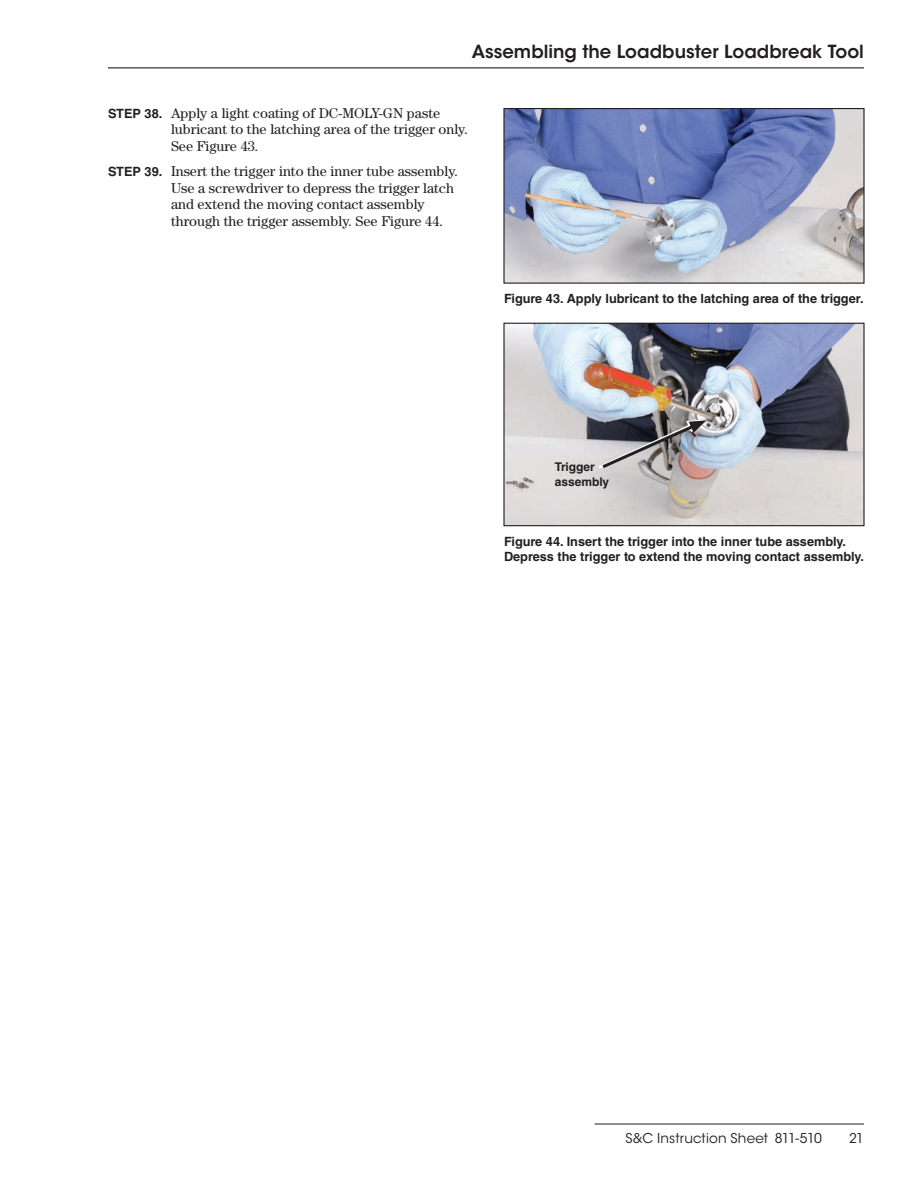
<style>
.page{position:relative;width:918px;height:1188px;background:#fff}
.page>*{position:absolute;margin:0;border:0;box-sizing:border-box;transform-origin:0 0}
.t1{font:600 18px "ITC Avant Garde Std";color:#231f20}
.t2{font:14.25px/16.5px "Century Std";color:#231f20}
.t3{font:13.5px "ITC Avant Garde Std";letter-spacing:.01em;color:#231f20}
.t4{font:700 12.75px/15px "Helvetica LT Std";color:#231f20}
.t5{font:700 12px/15px "Helvetica LT Std";color:#231f20}
.s1{font-family:"Helvetica LT Std";font-weight:700;font-size:12.75px}
</style>
<div class="page">
<hr style="left:108px;top:67px;width:756px;height:1px;background:#231f20">
<hr style="left:595px;top:1124px;width:269px;height:1px;background:#231f20">
<img style="left:505px;top:110px;width:358px;height:172px">
<div style="left:503px;top:108px;width:362px;height:176px;border:1px solid #231f20"></div>
<img style="left:505px;top:325px;width:358px;height:199px">
<svg style="left:599px;top:420px;width:107px;height:51px;background:#868489"></svg>
<div style="left:503px;top:323px;width:362px;height:203px;border:1px solid #231f20"></div>
<p class="t1" style="left:472px;top:40px;width:394px">Assembling the Loadbuster Loadbreak Tool</p>
<p class="t4" style="left:108px;top:106px;width:18px">Step</p>
<p class="t2" style="left:171px;top:104px;width:298px;text-indent:-26px"><span class="s1">38.</span> Apply a light coating of DC-MOLY-GN paste lubricant to the latching area of the trigger only.<br>See Figure 43.</p>
<p class="t4" style="left:108px;top:164px;width:18px">Step</p>
<p class="t2" style="left:171px;top:163px;width:289px;text-indent:-26px"><span class="s1">39.</span> Insert the trigger into the inner tube assembly.<br>Use a screwdriver to depress the trigger latch and extend the moving contact assembly through the trigger assembly. See Figure 44.</p>
<p class="t4" style="left:504px;top:291px;width:360px">Figure 43. Apply lubricant to the latching area of the trigger.</p>
<p class="t5" style="left:555px;top:459px;width:56px">Trigger assembly</p>
<p class="t4" style="left:504px;top:534px;width:360px">Figure 44. Insert the trigger into the inner tube assembly.<br>Depress the trigger to extend the moving contact assembly.</p>
<p class="t3" style="left:625px;top:1130px;width:198px">S&amp;C Instruction Sheet 811-510</p>
<p class="t3" style="left:849px;top:1130px;width:16px">21</p>
</div>
